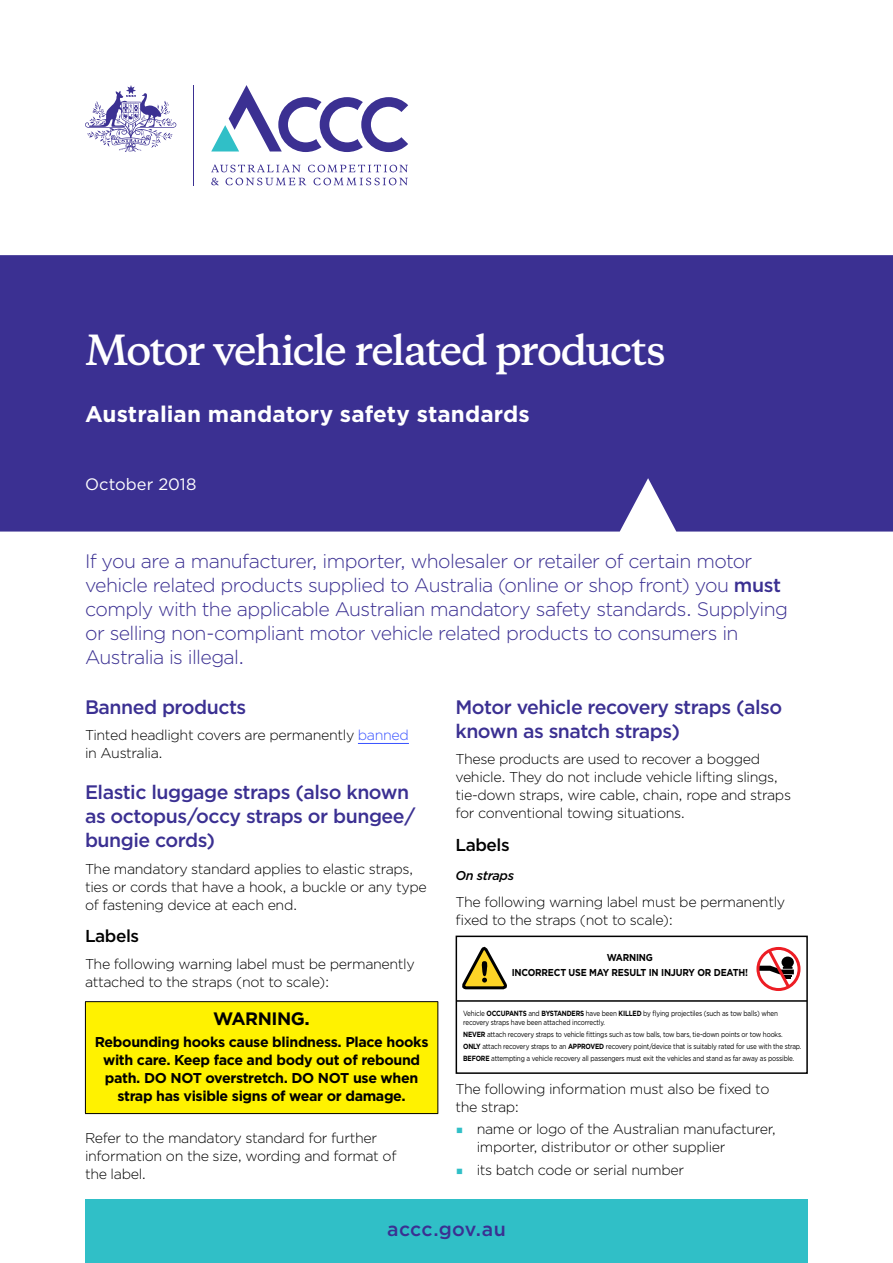
<style>
.page{position:relative;width:893px;height:1263px;background:#fff}
.page>*{position:absolute;margin:0;border:0;box-sizing:border-box;transform-origin:0 0}
.Cover_Title{font:600 39px "Copernicus";letter-spacing:-.05em;color:#fff}
.Cover_Subtitle{font:700 22.5px "Gotham";letter-spacing:.005em;color:#fff}
._01_Body_Intro{font:300 19.5px/24px "Gotham";letter-spacing:-.03em;color:#3b3092}
._02_Heading_1{font:500 19.5px/24px "Gotham";letter-spacing:-.025em;color:#3b3092}
._02_Heading_1-2{font:500 19.5px "Gotham";letter-spacing:.015em;color:#3b3092}
._01_Body_text{font:700 18px "Gotham";letter-spacing:-.025em;color:#000}
._02_Heading_2{font:500 17.25px "Gotham";letter-spacing:-.025em;color:#000}
.Cover_Date{font:16.5px "Gotham";letter-spacing:.005em;color:#fff}
._01_Body_text-2{font:300 14.25px/18px "Gotham";letter-spacing:-.025em;color:#000}
._01_Body_text-3{font:700 14.25px/18px "Gotham";letter-spacing:-.025em;color:#000;text-align:center}
._02_Heading_3{font:italic 500 12.75px "Gotham";letter-spacing:-.025em;color:#000}
.t1{font:700 10.05px/14.2px "Gotham";letter-spacing:-.02em;color:#000;text-align:center;scale:.9 1}
.t2{font:7.5px/12px "Gotham";letter-spacing:-.025em;color:#000;scale:.85 1}
.s1{font-weight:500}
.s2{color:#3953ff}
.s3{font-weight:700}
</style>
<div class="page">
<div style="left:0;top:255px;width:893px;height:276px;background:#3b3092"></div>
<hr style="left:193px;top:85px;width:1px;height:100px;background:#3b3092">
<svg style="left:211px;top:165px;width:90px;height:7px"></svg>
<svg style="left:308px;top:165px;width:100px;height:7px"></svg>
<svg style="left:211px;top:178px;width:8px;height:7px"></svg>
<svg style="left:226px;top:178px;width:80px;height:7px"></svg>
<svg style="left:313px;top:178px;width:95px;height:7px"></svg>
<svg style="left:211px;top:85px;width:197px;height:67px"></svg>
<svg style="left:85px;top:85px;width:91px;height:67px"></svg>
<div style="left:85px;top:1199px;width:723px;height:64px;background:#30bfc7"></div>
<hr style="left:358px;top:743px;width:51px;height:1px;background:#3953ff">
<div style="left:85px;top:1002px;width:353px;height:111px;background:#fff200"></div>
<hr style="left:85px;top:1001px;width:353px;height:1px;background:#000">
<hr style="left:85px;top:1002px;width:1px;height:111px;background:#000">
<hr style="left:437px;top:1002px;width:1px;height:111px;background:#000">
<hr style="left:85px;top:1113px;width:353px;height:1px;background:#000">
<div style="left:456px;top:935px;width:352px;height:139px;border:1px solid #000"></div>
<svg style="left:462px;top:946px;width:45px;height:44px"></svg>
<hr style="left:456px;top:1000px;width:351px;height:2px;background:#000">
<svg style="left:756px;top:947px;width:44px;height:44px"></svg>
<p class="Cover_Title" style="left:85px;top:324px;width:582px">Motor vehicle related products</p>
<p class="Cover_Subtitle" style="left:85px;top:399px;width:446px">Australian mandatory safety standards</p>
<p class="Cover_Date" style="left:85px;top:474px;width:113px">October 2018</p>
<p class="_01_Body_Intro" style="left:85px;top:549px;width:704px">If you are a manufacturer, importer, wholesaler or retailer of certain motor vehicle related products supplied to Australia (online or shop front) you <span class="s1">must </span>comply with the applicable Australian mandatory safety standards. Supplying or selling non-compliant motor vehicle related products to consumers in Australia is illegal.</p>
<p class="_02_Heading_1" style="left:85px;top:695px;width:163px">Banned products</p>
<p class="_01_Body_text-2" style="left:85px;top:726px;width:325px">Tinted headlight covers are permanently <span class="s2">banned </span>in Australia.</p>
<p class="_02_Heading_1" style="left:85px;top:780px;width:332px">Elastic luggage straps (also known as octopus/occy straps or bungee/ bungie cords)</p>
<p class="_01_Body_text-2" style="left:85px;top:859px;width:343px">The mandatory standard applies to elastic straps, ties or cords that have a hook, a buckle or any type of fastening device at each end.</p>
<p class="_02_Heading_2" style="left:85px;top:925px;width:56px">Labels</p>
<p class="_01_Body_text-2" style="left:85px;top:954px;width:331px">The following warning label must be permanently attached to the straps (not to scale):</p>
<p class="_01_Body_text" style="left:213px;top:1006px;width:98px">WARNING.</p>
<p class="_01_Body_text-3" style="left:95px;top:1033px;width:335px">Rebounding hooks cause blindness. Place hooks with care. Keep face and body out of rebound path. DO NOT overstretch. DO NOT use when strap has visible signs of wear or damage.</p>
<p class="_01_Body_text-2" style="left:85px;top:1128px;width:313px">Refer to the mandatory standard for further information on the size, wording and format of the label.</p>
<p class="_02_Heading_1" style="left:455px;top:695px;width:328px">Motor vehicle recovery straps (also known as snatch straps)</p>
<p class="_01_Body_text-2" style="left:455px;top:750px;width:337px">These products are used to recover a bogged vehicle. They do not include vehicle lifting slings, tie‑down straps, wire cable, chain, rope and straps for conventional towing situations.</p>
<p class="_02_Heading_2" style="left:455px;top:833px;width:56px">Labels</p>
<p class="_02_Heading_3" style="left:455px;top:867px;width:60px">On straps</p>
<p class="_01_Body_text-2" style="left:455px;top:892px;width:331px">The following warning label must be permanently fixed to the straps (not to scale):</p>
<p class="t1" style="left:512px;top:951px;width:264px">WARNING<br>INCORRECT USE MAY RESULT IN INJURY OR DEATH!</p>
<p class="t2" style="left:463px;top:1009px;width:372px;line-height:9px">Vehicle <span class="s3">OCCUPANTS</span> and <span class="s3">BYSTANDERS</span> have been <span class="s3">KILLED</span> by flying projectiles (such as tow balls) when recovery straps have been attached incorrectly.</p>
<p class="t2" style="left:463px;top:1028px;width:399px"><span class="s3">NEVER</span> attach recovery straps to vehicle fittings such as tow balls, tow bars, tie-down points or tow hooks.<br><span class="s3">ONLY</span> attach recovery straps to an <span class="s3">APPROVED</span> recovery point/device that is suitably rated for use with the strap.<br><span class="s3">BEFORE</span> attempting a vehicle recovery all passengers must exit the vehicles and stand as far away as possible.</p>
<p class="_01_Body_text-2" style="left:455px;top:1079px;width:315px">The following information must also be fixed to the strap:</p>
<p class="_01_Body_text-2" style="left:477px;top:1120px;width:301px">name or logo of the Australian manufacturer, importer, distributor or other supplier</p>
<p class="_01_Body_text-2" style="left:477px;top:1160px;width:209px">its batch code or serial number</p>
<h3 class="_02_Heading_1-2" style="left:387px;top:1216px;width:120px">accc.gov.au</h3>
</div>
